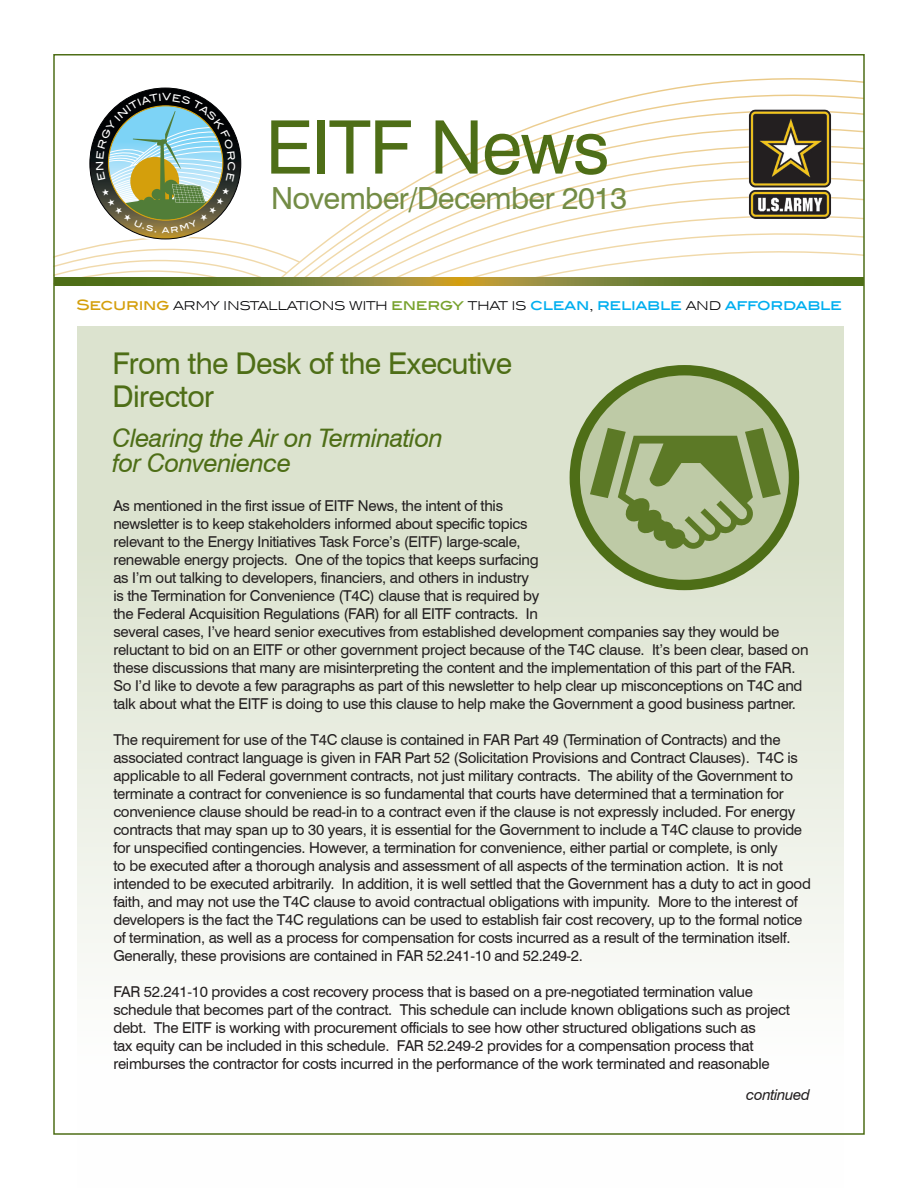
<style>
.page{position:relative;width:918px;height:1188px;background:#fff}
.page>*{position:absolute;margin:0;border:0;box-sizing:border-box;transform-origin:0 0}
.t1{font:73.95px "Swiss 721 BT";letter-spacing:-.02em;color:#4e6e17}
.t2{font:30.45px "Swiss 721 BT";letter-spacing:-.02em;color:#738c45}
.t3{font:30px/33px "Swiss 721 BT";letter-spacing:-.02em;color:#4e6e17}
.t4{font:italic 25.5px/25.5px "Swiss 721 BT";letter-spacing:-.02em;color:#4e6e17}
.t5{font:15px/18px "Swiss 721 BT";letter-spacing:-.02em;color:#231f20}
.t6{font:italic 15px "Swiss 721 BT";letter-spacing:-.02em;color:#231f20}
.t7{font:300 14.4px "Blair ITC";letter-spacing:-.03em;color:#000103}
.s1{font-weight:500;color:#d49f0c}
.s2{font-weight:500;color:#78a22d}
.s3{font-weight:500;color:#00aeef}
</style>
<div class="page">
<svg style="left:301px;top:78px;width:561px;height:200px"></svg>
<svg style="left:301px;top:278px;width:563px;height:7px;background:#818430"></svg>
<img style="left:742px;top:92px;width:96px;height:143px">
<div style="left:77px;top:326px;width:766px;height:862px;background:linear-gradient(to bottom,#d4ddc4,#fff)"></div>
<svg style="left:575px;top:370px;width:219px;height:215px;background:#acbb8f"></svg>
<div style="left:570px;top:365px;width:229px;height:225px;border:10px solid #4e6e17;border-radius:50%"></div>
<svg style="left:590px;top:428px;width:191px;height:122px;background:#93a76e"></svg>
<svg style="left:53px;top:93px;width:248px;height:192px"></svg>
<h1 class="t1" style="left:266px;top:102px;width:346px">EITF News</h1>
<h2 class="t2" style="left:271px;top:180px;width:358px">November/December 2013</h2>
<p class="t7" style="left:76px;top:296px;width:767px"><span class="s1">SECURING</span> ARMY INSTALLATIONS WITH <span class="s2">ENERGY</span> THAT IS <span class="s3">CLEAN</span>, <span class="s3">RELIABLE</span> AND <span class="s3">AFFORDABLE</span></p>
<p class="t3" style="left:113px;top:346px;width:401px">From the Desk of the Executive<br>Director</p>
<p class="t4" style="left:113px;top:425px;width:332px">Clearing the Air on Termination for Convenience</p>
<p class="t5" style="left:113px;top:496px;width:697px">As mentioned in the first issue of EITF News, the intent of this<br>newsletter is to keep stakeholders informed about specific topics<br>relevant to the Energy Initiatives Task Force’s (EITF) large-scale,<br>renewable energy projects. One of the topics that keeps surfacing<br>as I’m out talking to developers, financiers, and others in industry<br>is the Termination for Convenience (T4C) clause that is required by<br>the Federal Acquisition Regulations (FAR) for all EITF contracts. In<br>several cases, I’ve heard senior executives from established development companies say they would be reluctant to bid on an EITF or other government project because of the T4C clause. It’s been clear, based on these discussions that many are misinterpreting the content and the implementation of this part of the FAR.<br>So I’d like to devote a few paragraphs as part of this newsletter to help clear up misconceptions on T4C and talk about what the EITF is doing to use this clause to help make the Government a good business partner.</p>
<p class="t5" style="left:113px;top:730px;width:699px">The requirement for use of the T4C clause is contained in FAR Part 49 (Termination of Contracts) and the associated contract language is given in FAR Part 52 (Solicitation Provisions and Contract Clauses). T4C is applicable to all Federal government contracts, not just military contracts. The ability of the Government to terminate a contract for convenience is so fundamental that courts have determined that a termination for convenience clause should be read-in to a contract even if the clause is not expressly included. For energy contracts that may span up to 30 years, it is essential for the Government to include a T4C clause to provide for unspecified contingencies. However, a termination for convenience, either partial or complete, is only<br>to be executed after a thorough analysis and assessment of all aspects of the termination action. It is not intended to be executed arbitrarily. In addition, it is well settled that the Government has a duty to act in good faith, and may not use the T4C clause to avoid contractual obligations with impunity. More to the interest of developers is the fact the T4C regulations can be used to establish fair cost recovery, up to the formal notice of termination, as well as a process for compensation for costs incurred as a result of the termination itself.<br>Generally, these provisions are contained in FAR 52.241-10 and 52.249-2.</p>
<p class="t5" style="left:113px;top:982px;width:678px">FAR 52.241-10 provides a cost recovery process that is based on a pre-negotiated termination value schedule that becomes part of the contract. This schedule can include known obligations such as project debt. The EITF is working with procurement officials to see how other structured obligations such as<br>tax equity can be included in this schedule. FAR 52.249-2 provides for a compensation process that reimburses the contractor for costs incurred in the performance of the work terminated and reasonable</p>
<p class="t6" style="left:746px;top:1085px;width:65px">continued</p>
</div>
